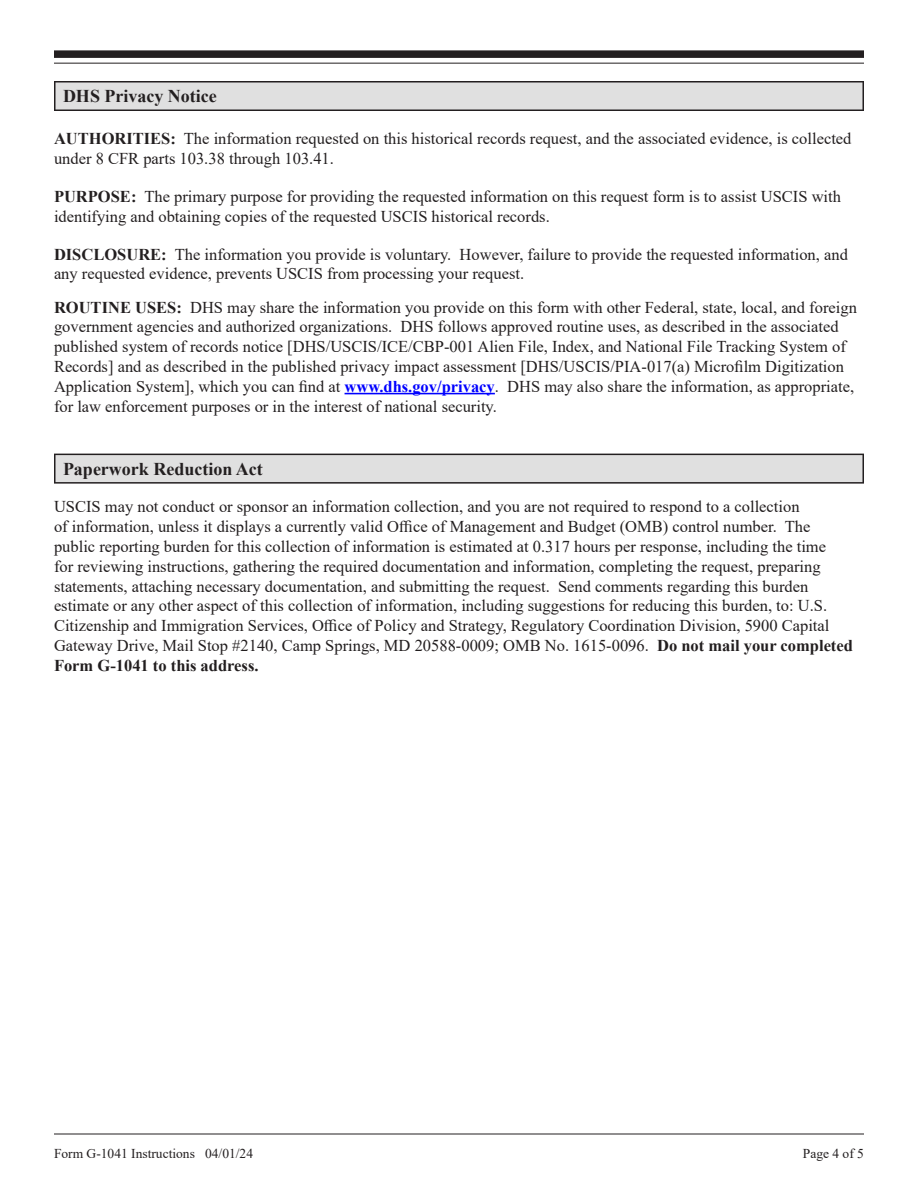
<style>
.page{position:relative;width:918px;height:1188px;background:#fff}
.page>*{position:absolute;margin:0;border:0;box-sizing:border-box;transform-origin:0 0}
.Section_Header_1__T{font:700 18px "Times New Roman";color:#231f20}
.No_Spacing{font:16.5px/19.8px "Times New Roman";color:#221e1f}
.Body_Lead-in_1__T{font:16.5px/19.8px "Times New Roman";color:#231f20}
.Body_Lead-in_Extra_Space_1__T{font:16.5px/19.8px "Times New Roman";color:#231f20}
.t1{font:13.5px "Times New Roman";color:#231f20}
.s1{font-weight:700}
.s2{font-weight:700;color:#00f}
.s3{color:#231f20}
</style>
<div class="page">
<hr style="left:54px;top:1134px;width:810px;height:1px;background:#231f20">
<div style="left:54px;top:50px;width:810px;height:8px;background:#231f20"></div>
<hr style="left:54px;top:63px;width:810px;height:1px;background:#231f20">
<div style="left:54px;top:81px;width:810px;height:30px;background:#231f20"></div>
<div style="left:56px;top:82px;width:806px;height:28px;background:#e0e0e0"></div>
<hr style="left:345px;top:393px;width:150px;height:1px;background:#00f">
<svg style="left:54px;top:454px;width:810px;height:30px;background:#464344"></svg>
<div style="left:56px;top:455px;width:806px;height:27px;background:#e0e0e0"></div>
<p class="Section_Header_1__T" style="left:63px;top:83px;width:155px">DHS Privacy Notice</p>
<p class="Body_Lead-in_Extra_Space_1__T" style="left:54px;top:128px;width:799px"><span class="s1">AUTHORITIES:</span> The information requested on this historical records request, and the associated evidence, is collected under 8 CFR parts 103.38 through 103.41.</p>
<p class="Body_Lead-in_Extra_Space_1__T" style="left:54px;top:186px;width:789px"><span class="s1">PURPOSE:</span> The primary purpose for providing the requested information on this request form is to assist USCIS with identifying and obtaining copies of the requested USCIS historical records.</p>
<p class="Body_Lead-in_Extra_Space_1__T" style="left:54px;top:244px;width:795px"><span class="s1">DISCLOSURE:</span> The information you provide is voluntary. However, failure to provide the requested information, and any requested evidence, prevents USCIS from processing your request.</p>
<p class="Body_Lead-in_1__T" style="left:54px;top:297px;width:804px"><span class="s1">ROUTINE USES:</span> DHS may share the information you provide on this form with other Federal, state, local, and foreign government agencies and authorized organizations. DHS follows approved routine uses, as described in the associated published system of records notice [DHS/USCIS/ICE/CBP-001 Alien File, Index, and National File Tracking System of Records] and as described in the published privacy impact assessment [DHS/USCIS/PIA-017(a) Microfilm Digitization Application System], which you can find at <span class="s2">www.dhs.gov/privacy</span>. DHS may also share the information, as appropriate, for law enforcement purposes or in the interest of national security.</p>
<p class="Section_Header_1__T" style="left:63px;top:456px;width:201px">Paperwork Reduction Act</p>
<p class="No_Spacing" style="left:54px;top:496px;width:800px">USCIS may not conduct or sponsor an information collection, and you are not required to respond to a collection<br>of information, unless it displays a currently valid Office of Management and Budget (OMB) control number. The public reporting burden for this collection of information is estimated at <span class="s3">0.317 hours</span> per response, including the time<br>for reviewing instructions, gathering the required documentation and information, completing the request, preparing statements, attaching necessary documentation, and submitting the request. Send comments regarding this burden estimate or any other aspect of this collection of information, including suggestions for reducing this burden, to: U.S.<br>Citizenship and Immigration Services, Office of Policy and Strategy, Regulatory Coordination Division, 5900 Capital Gateway Drive, Mail Stop #2140, Camp Springs, MD 20588-0009; OMB No. 1615-0096. <span class="s1">Do not mail your completed Form G-1041 to this address.</span></p>
<p class="t1" style="left:54px;top:1144px;width:201px">Form G-1041 Instructions 04/01/24</p>
<p class="t1" style="left:803px;top:1144px;width:63px">Page 4 of 5</p>
</div>
